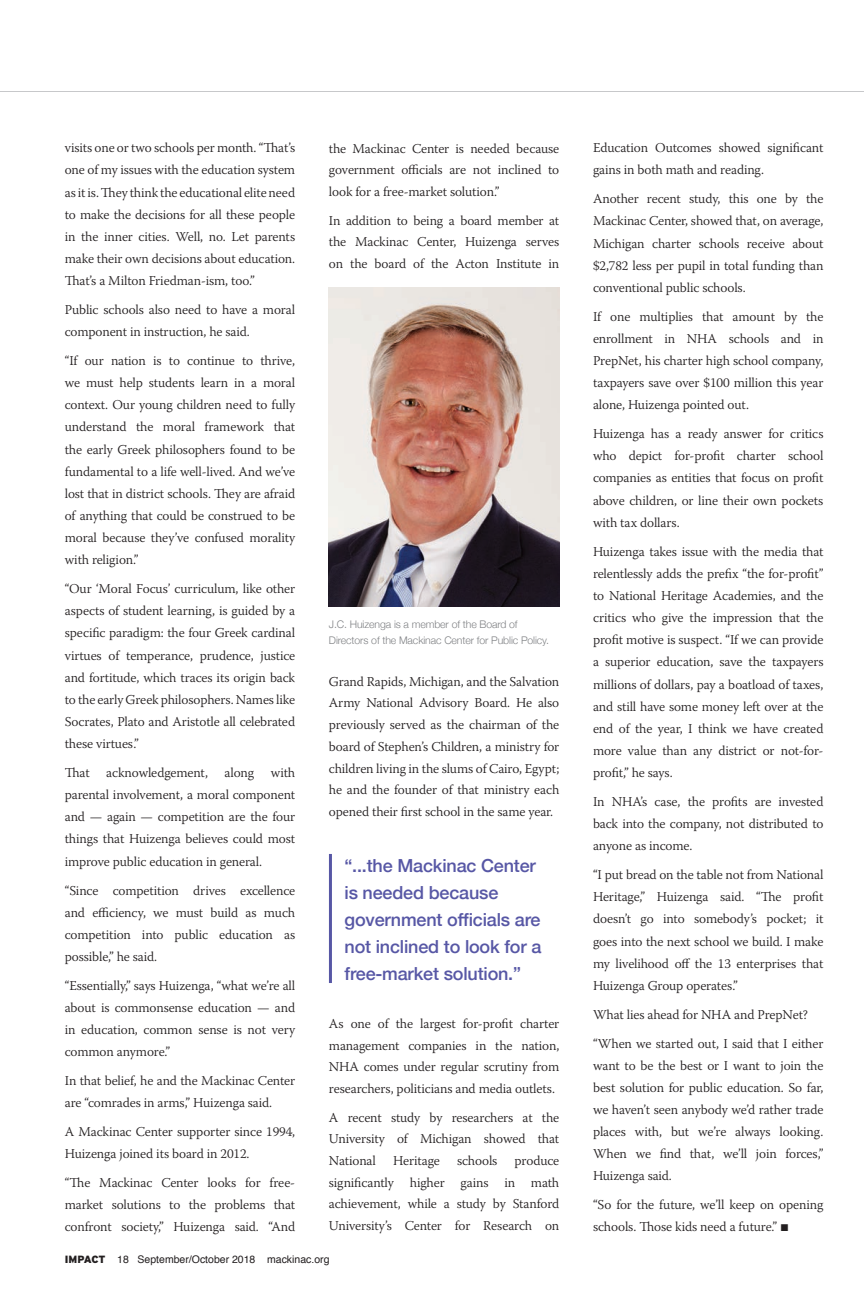
<style>
.page{position:relative;width:864px;height:1296px;background:#fff}
.page>*{position:absolute;margin:0;border:0;box-sizing:border-box;transform-origin:0 0}
.t1{font:500 18px/27px "Helvetica Neue";letter-spacing:-.01em;color:#5757a5}
.t2{font:300 13.5px/22.2px "Warnock Pro";letter-spacing:-.01em;color:#231f20;text-align:justify}
.t3{font:300 10.5px/16.5px "Helvetica Neue";letter-spacing:-.01em;color:#808285}
.t4{font:10.5px "Helvetica";color:#231f20}
.s1{font-family:"Interstate";font-weight:900}
.s2{font-family:"Apex Serif";font-weight:400}
</style>
<div class="page">
<hr style="left:0;top:91px;width:864px;height:1px;background:#c7c8ca">
<img style="left:329px;top:288px;width:230px;height:319px">
<hr style="left:329px;top:854px;width:3px;height:129px;background:#5757a5">
<p class="t2" style="left:65px;top:137px;width:232px">visits one or two schools per month. “That’s one of my issues with the education system as it is. They think the educational elite need to make the decisions for all these people in the inner cities. Well, no. Let parents make their own decisions about education.<br>That’s a Milton Friedman‑ism, too.”</p>
<p class="t2" style="left:65px;top:298px;width:232px">Public schools also need to have a moral component in instruction, he said.</p>
<p class="t2" style="left:65px;top:349px;width:232px">“If our nation is to continue to thrive, we must help students learn in a moral context. Our young children need to fully understand the moral framework that the early Greek philosophers found to be fundamental to a life well-lived. And we’ve lost that in district schools. They are afraid of anything that could be construed to be moral because they’ve confused morality with religion.”</p>
<p class="t2" style="left:65px;top:577px;width:232px">“Our ‘Moral Focus’ curriculum, like other aspects of student learning, is guided by a specific paradigm: the four Greek cardinal virtues of temperance, prudence, justice and fortitude, which traces its origin back to the early Greek philosophers. Names like Socrates, Plato and Aristotle all celebrated these virtues.”</p>
<p class="t2" style="left:65px;top:761px;width:232px">That acknowledgement, along with parental involvement, a moral component and — again — competition are the four things that Huizenga believes could most improve public education in general.</p>
<p class="t2" style="left:65px;top:879px;width:232px">“Since competition drives excellence and efficiency, we must build as much competition into public education as possible,” he said.</p>
<p class="t2" style="left:65px;top:974px;width:232px">“Essentially,” says Huizenga, “what we’re all about is commonsense education — and in education, common sense is not very common anymore.”</p>
<p class="t2" style="left:65px;top:1069px;width:232px">In that belief, he and the Mackinac Center are “comrades in arms,” Huizenga said.</p>
<p class="t2" style="left:65px;top:1120px;width:232px">A Mackinac Center supporter since 1994,<br>Huizenga joined its board in 2012.</p>
<p class="t2" style="left:65px;top:1171px;width:232px">“The Mackinac Center looks for free&shy;market solutions to the problems that confront society,” Huizenga said. “And</p>
<p class="t2" style="left:329px;top:137px;width:232px;line-height:21.8px">the Mackinac Center is needed because government officials are not inclined to look for a free-market solution.”</p>
<p class="t2" style="left:329px;top:209px;width:232px;line-height:21.8px">In addition to being a board member at the Mackinac Center, Huizenga serves on the board of the Acton Institute in</p>
<p class="t3" style="left:329px;top:615px;width:222px">J.C. Huizenga is a member of the Board of<br>Directors of the Mackinac Center for Public Policy.</p>
<p class="t2" style="left:329px;top:670px;width:232px;line-height:21.8px">Grand Rapids, Michigan, and the Salvation Army National Advisory Board. He also previously served as the chairman of the board of Stephen’s Children, a ministry for children living in the slums of Cairo, Egypt; he and the founder of that ministry each opened their first school in the same year.</p>
<h1 class="t1" style="left:345px;top:850px;width:198px">“...the Mackinac Center is needed because government officials are not inclined to look for a free-market solution.”</h1>
<p class="t2" style="left:329px;top:1012px;width:232px;line-height:21.8px">As one of the largest for-profit charter management companies in the nation, NHA comes under regular scrutiny from researchers, politicians and media outlets.</p>
<p class="t2" style="left:329px;top:1106px;width:232px;line-height:21.8px">A recent study by researchers at the University of Michigan showed that National</p>
<p class="t2" style="left:329px;top:1149px;width:232px;line-height:21.8px;text-indent:186px">produce significantly higher gains in math achievement, while a study by Stanford University’s Center for Research on</p>
<p class="t2" style="left:393px;top:1149px;width:48px">Heritage</p>
<p class="t2" style="left:457px;top:1149px;width:42px">schools</p>
<p class="t4" style="left:65px;top:1251px;width:266px"><span class="s1">IMPACT</span> 18 September/October 2018 mackinac.org</p>
<p class="t2" style="left:593px;top:137px;width:232px">Education Outcomes showed significant gains in both math and reading.</p>
<p class="t2" style="left:593px;top:188px;width:232px">Another recent study, this one by the Mackinac Center, showed that, on average, Michigan charter schools receive about $2,782 less per pupil in total funding than conventional public schools.</p>
<p class="t2" style="left:593px;top:305px;width:232px">If one multiplies that amount by the enrollment in NHA schools and in PrepNet, his charter high school company, taxpayers save over $100 million this year alone, Huizenga pointed out.</p>
<p class="t2" style="left:593px;top:422px;width:232px">Huizenga has a ready answer for critics who depict for-profit charter school companies as entities that focus on profit above children, or line their own pockets with tax dollars.</p>
<p class="t2" style="left:593px;top:540px;width:232px">Huizenga takes issue with the media that relentlessly adds the prefix “the for-profit” to National Heritage Academies, and the critics who give the impression that the profit motive is suspect. “If we can provide a superior education, save the taxpayers millions of dollars, pay a boatload of taxes, and still have some money left over at the end of the year, I think we have created more value than any district or not-for&shy;profit,” he says.</p>
<p class="t2" style="left:593px;top:790px;width:232px">In NHA’s case, the profits are invested back into the company, not distributed to anyone as income.</p>
<p class="t2" style="left:593px;top:863px;width:232px">“I put bread on the table not from National Heritage,” Huizenga said. “The profit doesn’t go into somebody’s pocket; it goes into the next school we build. I make my livelihood off the 13 enterprises that Huizenga Group operates.”</p>
<p class="t2" style="left:593px;top:1000px;width:232px;line-height:29px">What lies ahead for NHA and PrepNet? “When we started out, I said that I either</p>
<p class="t2" style="left:593px;top:1054px;width:232px">want to be the best or I want to join the best solution for public education. So far, we haven’t seen anybody we’d rather trade places with, but we’re always looking.<br>When we find that, we’ll join forces,” Huizenga said.</p>
<p class="t2" style="left:593px;top:1194px;width:232px">“So for the future, we’ll keep on opening schools. Those kids need a future.” <span class="s2">¬</span></p>
</div>
